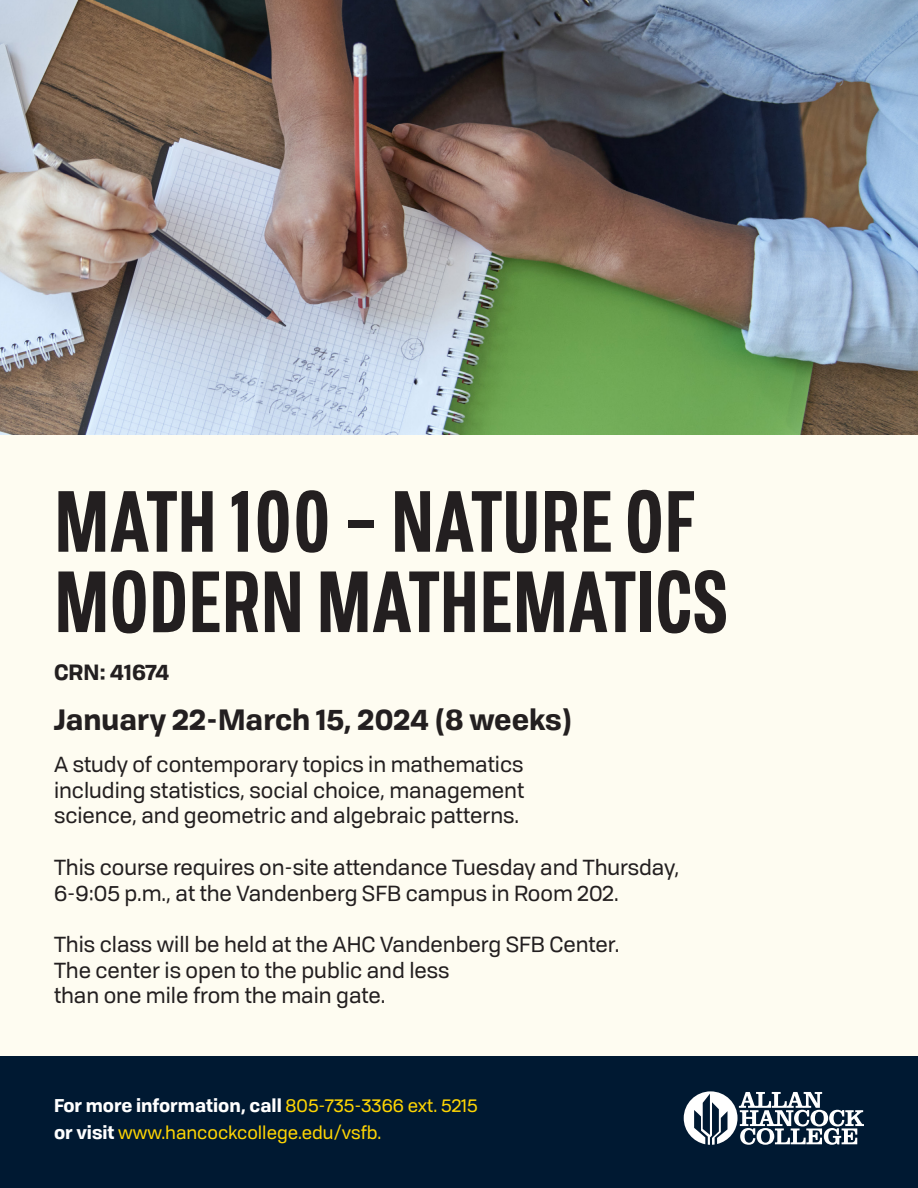
<style>
.page{position:relative;width:918px;height:1188px;background:#fff}
.page>*{position:absolute;margin:0;border:0;box-sizing:border-box;transform-origin:0 0}
.t1{font:700 85.65px/80.2px "Tofino Cond";color:#231f20}
.t2{font:700 28.5px "Tofino";color:#231f20}
.t3{font:21.45px/25.7px "Tofino";color:#231f20}
.t4{font:700 21.45px "Tofino";color:#231f20}
.t5{font:700 18px "Tofino";color:#fff}
.t6{font:18px "Tofino";color:#fed503}
.s1{font-weight:400;color:#fed503}
.s2{font-weight:700;color:#fff}
</style>
<div class="page">
<div style="left:0;top:0;width:918px;height:1145px;background:#fefcf1"></div>
<div style="left:0;top:1056px;width:918px;height:132px;background:#001932"></div>
<svg style="left:684px;top:1091px;width:180px;height:54px"></svg>
<img style="left:0;top:0;width:918px;height:434px">
<p class="t1" style="left:54px;top:476px;width:676px">MATH 100 – NATURE OF<br>MODERN MATHEMATICS</p>
<p class="t4" style="left:54px;top:655px;width:117px">CRN: 41674</p>
<p class="t2" style="left:54px;top:697px;width:520px">January 22-March 15, 2024 (8 weeks)</p>
<p class="t3" style="left:54px;top:750px;width:472px;text-align:justify">A study of contemporary topics in mathematics including statistics, social choice, management science, and geometric and algebraic patterns.</p>
<p class="t3" style="left:54px;top:853px;width:627px">This course requires on-site attendance Tuesday and Thursday,<br>6-9:05 p.m., at the Vandenberg SFB campus in Room 202.</p>
<p class="t3" style="left:54px;top:930px;width:567px">This class will be held at the AHC Vandenberg SFB Center.</p>
<p class="t3" style="left:54px;top:956px;width:397px">The center is open to the public and less than one mile from the main gate.</p>
<p class="t5" style="left:54px;top:1091px;width:425px">For more information, call <span class="s1">805-735-3366 ext. 5215</span></p>
<p class="t6" style="left:54px;top:1119px;width:329px"><span class="s2">or visit</span> www.hancockcollege.edu/vsfb.</p>
</div>
